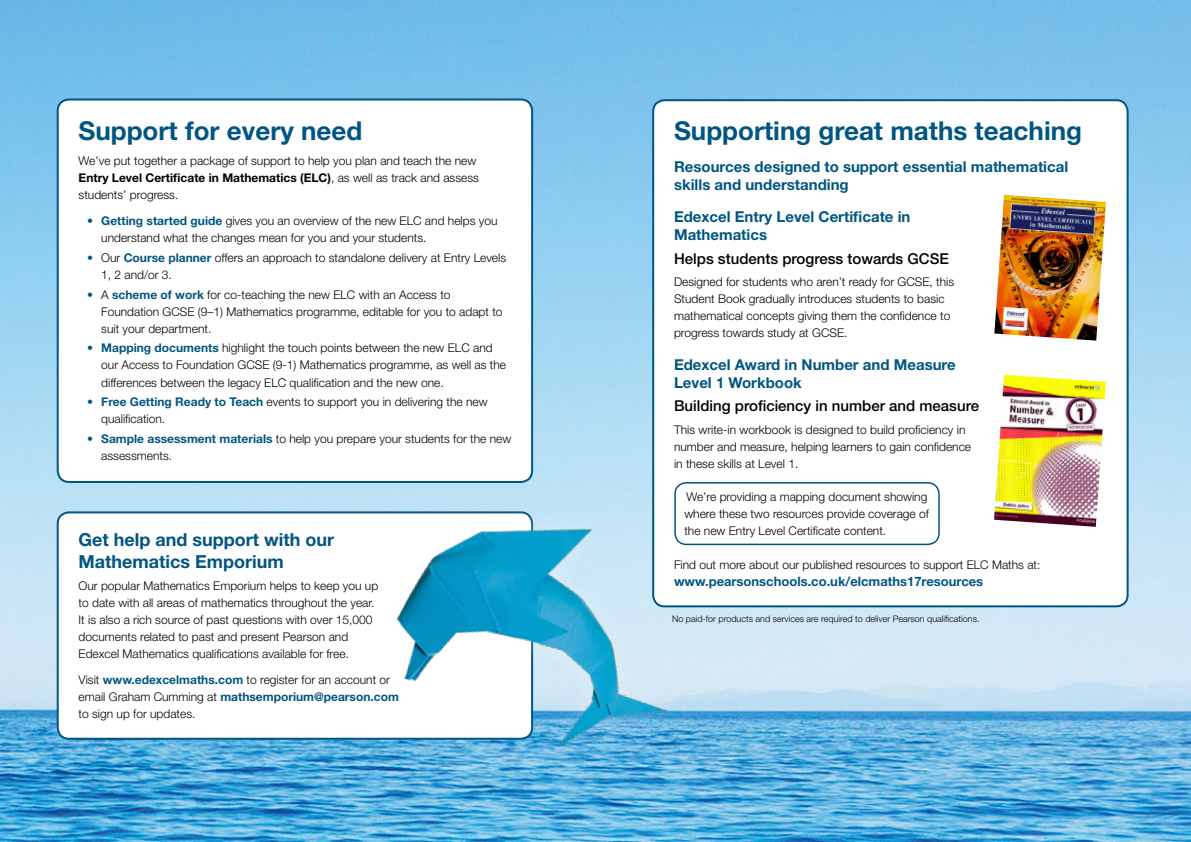
<style>
.page{position:relative;width:1191px;height:842px;background:#fff}
.page>*{position:absolute;margin:0;border:0;box-sizing:border-box;transform-origin:0 0}
.t1{font:700 26px "Helvetica Neue LT Pro";color:#005681}
.t2{font:700 18px/21.6px "Helvetica Neue LT Pro";color:#005681}
.t3{font:700 15px/18px "Helvetica Neue LT Pro";color:#005681}
.t4{font:500 15px "Helvetica Neue LT Pro";color:#000}
.t5{font:700 13px "Helvetica Neue LT Pro";color:#005681}
.t6{font:300 12px/17px "Helvetica Neue LT Pro";color:#000}
.t7{font:300 9px "Helvetica Neue LT Pro";color:#000}
.s1{font-weight:700}
.s2{color:#005681}
.s3{font-weight:700;color:#005681}
</style>
<div class="page">
<img style="left:0;top:0;width:1191px;height:842px">
<div style="left:58px;top:100px;width:474px;height:382px;background:#fff;border-radius:11px"></div>
<div style="left:57px;top:99px;width:476px;height:384px;border:2px solid #005681;border-radius:11px"></div>
<div style="left:58px;top:512px;width:474px;height:227px;background:#fff;border-radius:11px"></div>
<div style="left:57px;top:511px;width:476px;height:229px;border:2px solid #005681;border-radius:11px"></div>
<svg style="left:354px;top:472px;width:366px;height:316px"></svg>
<img style="left:373px;top:494px;width:328px;height:277px">
<div style="left:653px;top:100px;width:474px;height:506px;background:#fff;border-radius:11px"></div>
<div style="left:652px;top:99px;width:476px;height:508px;border:2px solid #005681;border-radius:11px"></div>
<div style="left:674px;top:482px;width:265px;height:63px;border:2px solid #005681;border-radius:11px"></div>
<img style="left:994px;top:195px;width:112px;height:146px">
<img style="left:994px;top:375px;width:112px;height:152px">
<h1 class="t1" style="left:79px;top:114px;width:285px">Support for every need</h1>
<p class="t6" style="left:79px;top:152px;width:402px">We’ve put together a package of support to help you plan and teach the new<br><span class="s1">Entry Level Certificate in Mathematics (ELC)</span>, as well as track and assess students’ progress.</p>
<p class="t6" style="left:101px;top:212px;width:398px;text-indent:-14px"><span class="s2">•</span> <span class="s3">Getting started guide</span> gives you an overview of the new ELC and helps you understand what the changes mean for you and your students.</p>
<p class="t6" style="left:101px;top:249px;width:406px;text-indent:-14px"><span class="s2">•</span> Our <span class="s3">Course planner</span> offers an approach to standalone delivery at Entry Levels<br>1, 2 and/or 3.</p>
<p class="t6" style="left:101px;top:286px;width:403px;text-indent:-14px"><span class="s2">•</span> A <span class="s3">scheme of work</span> for co-teaching the new ELC with an Access to<br>Foundation GCSE (9–1) Mathematics programme, editable for you to adapt to suit your department.</p>
<p class="t6" style="left:101px;top:339px;width:406px;text-indent:-14px"><span class="s2">•</span> <span class="s3">Mapping documents</span> highlight the touch points between the new ELC and our Access to Foundation GCSE (9-1) Mathematics programme, as well as the differences between the legacy ELC qualification and the new one.</p>
<p class="t6" style="left:101px;top:393px;width:388px;text-indent:-14px"><span class="s2">•</span> <span class="s3">Free Getting Ready to Teach</span> events to support you in delivering the new qualification.</p>
<p class="t6" style="left:101px;top:430px;width:411px;text-indent:-14px"><span class="s2">•</span> <span class="s3">Sample assessment materials</span> to help you prepare your students for the new assessments.</p>
<h2 class="t2" style="left:79px;top:528px;width:257px">Get help and support with our<br>Mathematics Emporium</h2>
<p class="t6" style="left:79px;top:577px;width:301px">Our popular Mathematics Emporium helps to keep you up to date with all areas of mathematics throughout the year.<br>It is also a rich source of past questions with over 15,000 documents related to past and present Pearson and Edexcel Mathematics qualifications available for free.</p>
<p class="t6" style="left:79px;top:671px;width:322px">Visit <span class="s3">www.edexcelmaths.com</span> to register for an account or email Graham Cumming at <span class="s3">mathsemporium@pearson.com </span>to sign up for updates.</p>
<h1 class="t1" style="left:674px;top:114px;width:409px">Supporting great maths teaching</h1>
<p class="t3" style="left:674px;top:157px;width:396px">Resources designed to support essential mathematical skills and understanding</p>
<p class="t3" style="left:674px;top:207px;width:238px">Edexcel Entry Level Certificate in<br>Mathematics</p>
<p class="t4" style="left:674px;top:249px;width:276px">Helps students progress towards GCSE</p>
<p class="t6" style="left:674px;top:273px;width:282px">Designed for students who aren’t ready for GCSE, this Student Book gradually introduces students to basic mathematical concepts giving them the confidence to progress towards study at GCSE.</p>
<p class="t3" style="left:674px;top:355px;width:283px">Edexcel Award in Number and Measure<br>Level 1 Workbook</p>
<p class="t4" style="left:674px;top:397px;width:306px">Building proficiency in number and measure</p>
<p class="t6" style="left:674px;top:421px;width:298px">This write-in workbook is designed to build proficiency in number and measure, helping learners to gain confidence in these skills at Level 1.</p>
<p class="t6" style="left:684px;top:488px;width:246px">We’re providing a mapping document showing where these two resources provide coverage of the new Entry Level Certificate content.</p>
<p class="t6" style="left:674px;top:555px;width:368px">Find out more about our published resources to support ELC Maths at:</p>
<p class="t5" style="left:674px;top:573px;width:311px">www.pearsonschools.co.uk/elcmaths17resources</p>
<p class="t7" style="left:672px;top:614px;width:309px">No paid-for products and services are required to deliver Pearson qualifications.</p>
</div>
